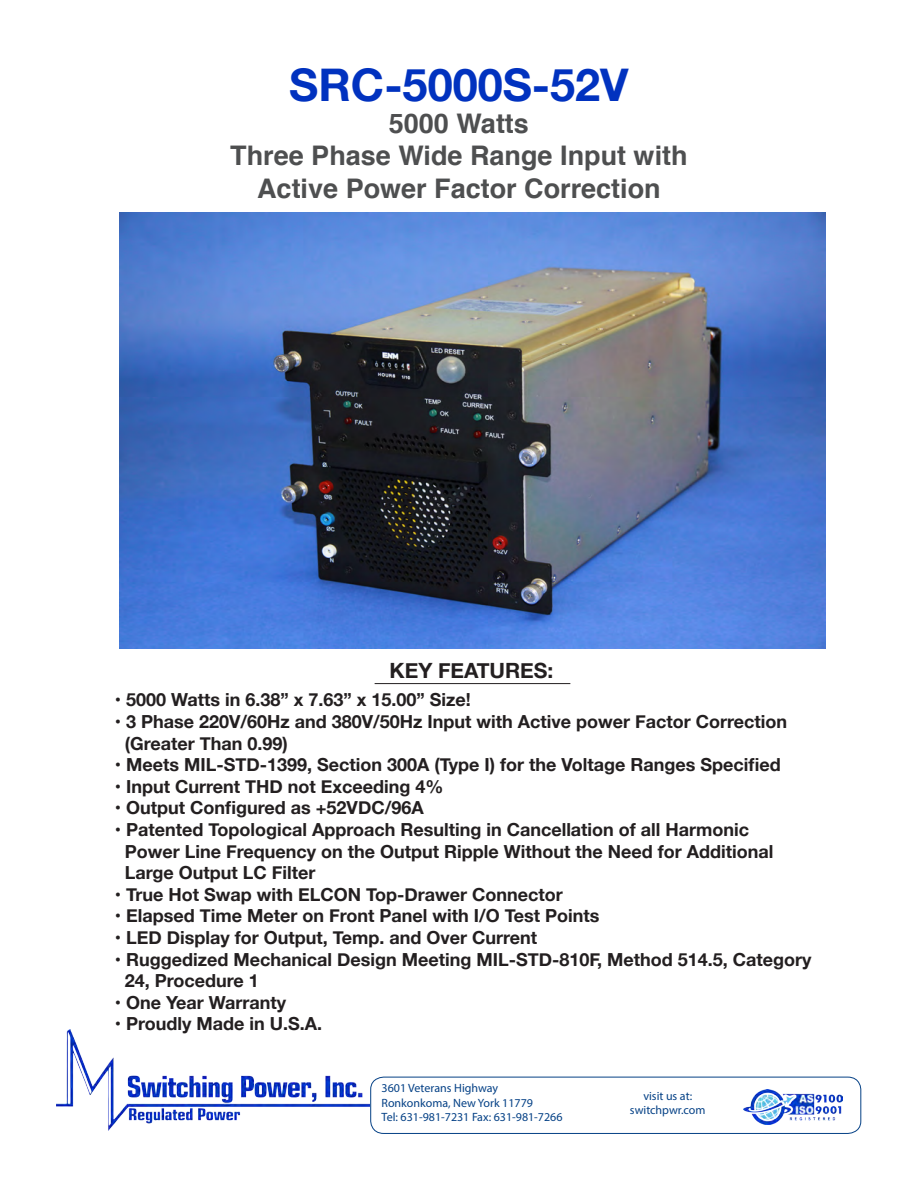
<style>
.page{position:relative;width:918px;height:1188px;background:#fff}
.page>*{position:absolute;margin:0;border:0;box-sizing:border-box;transform-origin:0 0}
.t1{font:700 45px "Helvetica Neue";color:#0132bf}
.t2{font:700 27px "Helvetica";color:#4e4f50}
.t3{font:700 21px "Helvetica Neue";color:#231f20}
.t4{font:700 18px/21.6px "Helvetica Neue";color:#231f20}
.t5{font:12px "Myriad Pro";color:#054186}
</style>
<div class="page">
<hr style="left:375px;top:683px;width:195px;height:1px;background:#231f20">
<img style="left:120px;top:213px;width:705px;height:435px">
<div style="left:370px;top:1077px;width:491px;height:57px;border:1px solid #054186;border-radius:13px"></div>
<img style="left:56px;top:1030px;width:314px;height:101px">
<img style="left:743px;top:1090px;width:100px;height:34px">
<p class="t1" style="left:289px;top:49px;width:341px">SRC-5000S-52V</p>
<p class="t2" style="left:389px;top:102px;width:142px">5000 Watts</p>
<p class="t2" style="left:230px;top:134px;width:459px">Three Phase Wide Range Input with</p>
<p class="t2" style="left:257px;top:166px;width:405px">Active Power Factor Correction</p>
<p class="t3" style="left:390px;top:655px;width:165px">KEY FEATURES:</p>
<p class="t4" style="left:115px;top:690px;width:358px">• 5000 Watts in 6.38” x 7.63” x 15.00” Size!</p>
<p class="t4" style="left:125px;top:711px;width:664px;text-indent:-10px">• 3 Phase 220V/60Hz and 380V/50Hz Input with Active power Factor Correction (Greater Than 0.99)</p>
<p class="t4" style="left:115px;top:755px;width:667px">• Meets MIL-STD-1399, Section 300A (Type I) for the Voltage Ranges Specified</p>
<p class="t4" style="left:115px;top:776px;width:330px">• Input Current THD not Exceeding 4%</p>
<p class="t4" style="left:115px;top:798px;width:310px">• Output Configured as +52VDC/96A</p>
<p class="t4" style="left:125px;top:819px;width:650px;text-indent:-10px">• Patented Topological Approach Resulting in Cancellation of all Harmonic<br>Power Line Frequency on the Output Ripple Without the Need for Additional<br>Large Output LC Filter</p>
<p class="t4" style="left:115px;top:884px;width:449px">• True Hot Swap with ELCON Top-Drawer Connector</p>
<p class="t4" style="left:115px;top:906px;width:486px">• Elapsed Time Meter on Front Panel with I/O Test Points</p>
<p class="t4" style="left:115px;top:927px;width:424px">• LED Display for Output, Temp. and Over Current</p>
<p class="t4" style="left:115px;top:949px;width:698px">• Ruggedized Mechanical Design Meeting MIL-STD-810F, Method 514.5, Category</p>
<p class="t4" style="left:125px;top:971px;width:136px">24, Procedure 1</p>
<p class="t4" style="left:115px;top:992px;width:173px">• One Year Warranty</p>
<p class="t4" style="left:115px;top:1014px;width:209px">• Proudly Made in U.S.A.</p>
<p class="t5" style="left:382px;top:1081px;width:118px">3601 Veterans Highway</p>
<p class="t5" style="left:382px;top:1095px;width:153px">Ronkonkoma, New York 11779</p>
<p class="t5" style="left:382px;top:1110px;width:183px">Tel: 631-981-7231 Fax: 631-981-7266</p>
<p class="t5" style="left:643px;top:1089px;width:50px">visit us at:</p>
<p class="t5" style="left:630px;top:1103px;width:77px">switchpwr.com</p>
</div>
